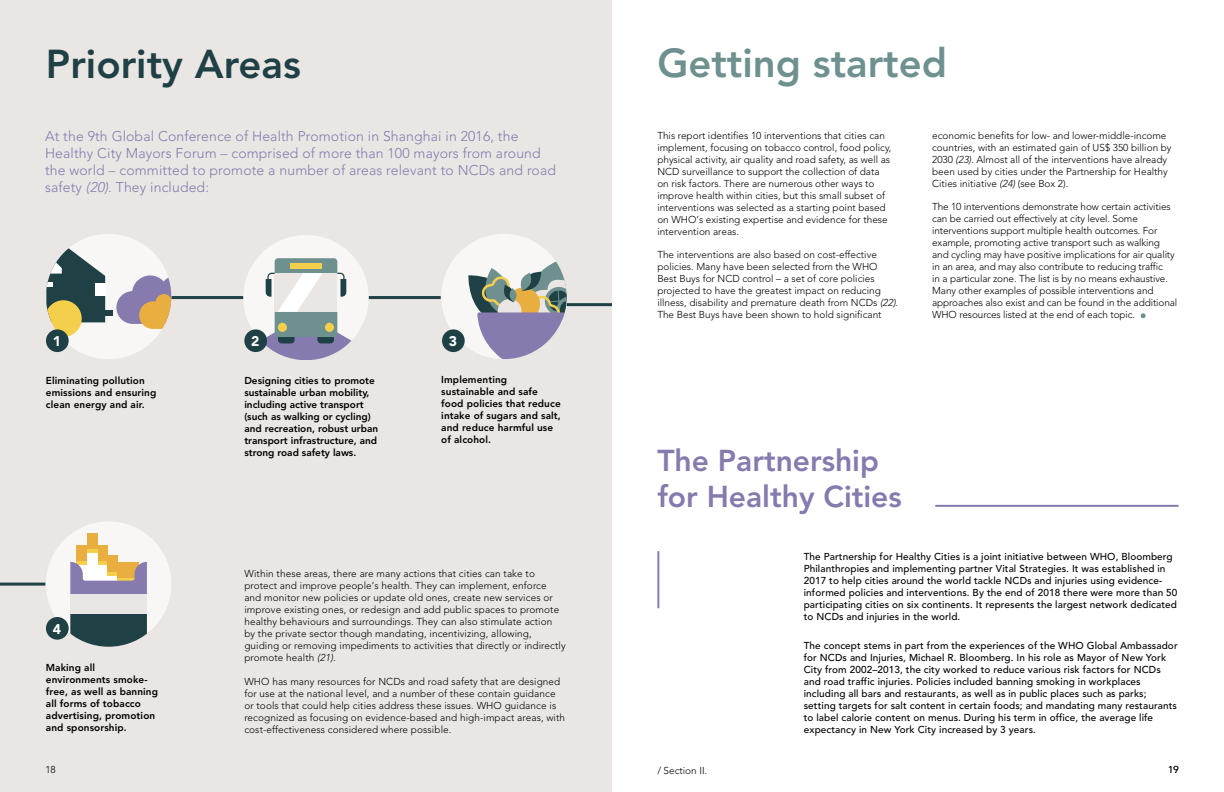
<style>
.page{position:relative;width:1224px;height:792px;background:#fff}
.page>*{position:absolute;margin:0;border:0;box-sizing:border-box;transform-origin:0 0}
.t1{font:800 40px "Avenir";color:#6e918f}
.t2{font:800 40px "Avenir";color:#1f4146}
.t3{font:800 30px/36px "Avenir";color:#867aae}
.t4{font:300 14px/17px "Avenir";letter-spacing:.01em;color:#867aae}
.t5{font:900 14px "Avenir";color:#fff}
.t6{font:300 10px/12px "Avenir";color:#000}
.t7{font:500 10px/12px "Avenir";letter-spacing:.01em;color:#000}
.t8{font:800 10px/12px "Avenir";letter-spacing:.01em;color:#000}
.s1{font-style:italic}
</style>
<div class="page">
<div style="left:0;top:0;width:612px;height:792px;background:#eae6e4"></div>
<hr style="left:171px;top:296px;width:72px;height:3px;background:#1f4146">
<hr style="left:369px;top:296px;width:72px;height:3px;background:#1f4146">
<hr style="left:567px;top:303px;width:45px;height:3px;background:#1f4146">
<div style="left:243px;top:235px;width:126px;height:125px;background:#f8f7f6;border-radius:50%"></div>
<div style="left:46px;top:234px;width:125px;height:125px;background:#f8f7f6;border-radius:50%"></div>
<svg style="left:116px;top:275px;width:55px;height:54px"></svg>
<div style="left:98px;top:310px;width:15px;height:5px;background:#1f4146"></div>
<svg style="left:46px;top:248px;width:59px;height:89px"></svg>
<div style="left:46px;top:329px;width:23px;height:23px;background:#1f4146;border-radius:50%"></div>
<div style="left:46px;top:521px;width:125px;height:126px;background:#f8f7f6;border-radius:50%"></div>
<div style="left:77px;top:545px;width:10px;height:18px;background:#e8ae40"></div>
<hr style="left:77px;top:561px;width:10px;height:4px;background:#f3cf4c">
<div style="left:97px;top:545px;width:10px;height:18px;background:#e8ae40"></div>
<hr style="left:97px;top:561px;width:10px;height:4px;background:#f3cf4c">
<div style="left:107px;top:556px;width:11px;height:17px;background:#e8ae40"></div>
<div style="left:87px;top:553px;width:10px;height:43px;background:#fff"></div>
<div style="left:87px;top:534px;width:10px;height:17px;background:#e8ae40"></div>
<hr style="left:87px;top:549px;width:10px;height:4px;background:#f3cf4c">
<svg style="left:70px;top:562px;width:77px;height:85px"></svg>
<div style="left:70px;top:594px;width:77px;height:20px;background:#eae6e4"></div>
<hr style="left:0;top:583px;width:45px;height:3px;background:#1f4146">
<div style="left:46px;top:617px;width:23px;height:23px;background:#1f4146;border-radius:50%"></div>
<hr style="left:935px;top:505px;width:244px;height:2px;background:#867aae">
<svg style="left:1141px;top:313px;width:5px;height:5px"></svg>
<svg style="left:243px;top:258px;width:126px;height:102px"></svg>
<div style="left:278px;top:323px;width:9px;height:9px;background:#f3cf4c;border-radius:50%"></div>
<div style="left:325px;top:323px;width:9px;height:9px;background:#f3cf4c;border-radius:50%"></div>
<div style="left:244px;top:329px;width:23px;height:23px;background:#1f4146;border-radius:50%"></div>
<hr style="left:657px;top:551px;width:2px;height:57px;background:#867aae">
<div style="left:441px;top:234px;width:126px;height:125px;background:#f8f7f6;border-radius:50%"></div>
<svg style="left:468px;top:261px;width:99px;height:98px"></svg>
<div style="left:442px;top:329px;width:23px;height:23px;background:#1f4146;border-radius:50%"></div>
<h1 class="t2" style="left:46px;top:40px;width:256px">Priority Areas</h1>
<h1 class="t1" style="left:657px;top:40px;width:291px">Getting started</h1>
<p class="t4" style="left:45px;top:128px;width:512px">At the 9th Global Conference of Health Promotion in Shanghai in 2016, the Healthy City Mayors Forum – comprised of more than 100 mayors from around the world – committed to promote a number of areas relevant to NCDs and road safety <span class="s1">(20).</span> They included:</p>
<p class="t6" style="left:657px;top:129px;width:236px">This report identifies 10 interventions that cities can implement, focusing on tobacco control, food policy, physical activity, air quality and road safety, as well as NCD surveillance to support the collection of data on risk factors. There are numerous other ways to improve health within cities, but this small subset of interventions was selected as a starting point based on WHO’s existing expertise and evidence for these intervention areas.</p>
<p class="t6" style="left:657px;top:249px;width:244px">The interventions are also based on cost-effective policies. Many have been selected from the WHO<br>Best Buys for NCD control – a set of core policies projected to have the greatest impact on reducing illness, disability and premature death from NCDs <span class="s1">(22).<br></span>The Best Buys have been shown to hold significant</p>
<h3 class="t5" style="left:53px;top:333px;width:10px">1</h3>
<h3 class="t5" style="left:251px;top:333px;width:10px">2</h3>
<h3 class="t5" style="left:449px;top:333px;width:10px">3</h3>
<p class="t8" style="left:46px;top:375px;width:112px">Eliminating pollution emissions and ensuring clean energy and air.</p>
<p class="t8" style="left:244px;top:375px;width:135px">Designing cities to promote sustainable urban mobility, including active transport (such as walking or cycling) and recreation, robust urban transport infrastructure, and strong road safety laws.</p>
<p class="t8" style="left:441px;top:374px;width:121px">Implementing sustainable and safe food policies that reduce intake of sugars and salt, and reduce harmful use of alcohol.</p>
<h2 class="t3" style="left:657px;top:443px;width:246px">The Partnership for Healthy Cities</h2>
<p class="t6" style="left:932px;top:129px;width:241px">economic benefits for low- and lower-middle-income countries, with an estimated gain of US$ 350 billion by 2030 <span class="s1">(23).</span>Almost all of the interventions have already been used by cities under the Partnership for Healthy Cities initiative <span class="s1">(24)</span>(see Box 2).</p>
<p class="t6" style="left:932px;top:201px;width:247px">The 10 interventions demonstrate how certain activities can be carried out effectively at city level. Some interventions support multiple health outcomes. For example, promoting active transport such as walking and cycling may have positive implications for air quality in an area, and may also contribute to reducing traffic<br>in a particular zone. The list is by no means exhaustive.<br>Many other examples of possible interventions and approaches also exist and can be found in the additional WHO resources listed at the end of each topic.</p>
<h3 class="t5" style="left:53px;top:621px;width:10px">4</h3>
<p class="t8" style="left:46px;top:661px;width:114px">Making all environments smoke&shy;free, as well as banning all forms of tobacco advertising, promotion and sponsorship.</p>
<p class="t6" style="left:45px;top:763px;width:12px">18</p>
<p class="t6" style="left:244px;top:568px;width:323px">Within these areas, there are many actions that cities can take to protect and improve people’s health. They can implement, enforce and monitor new policies or update old ones, create new services or improve existing ones, or redesign and add public spaces to promote healthy behaviours and surroundings. They can also stimulate action by the private sector though mandating, incentivizing, allowing, guiding or removing impediments to activities that directly or indirectly promote health <span class="s1">(21).</span></p>
<p class="t6" style="left:244px;top:675px;width:322px">WHO has many resources for NCDs and road safety that are designed for use at the national level, and a number of these contain guidance or tools that could help cities address these issues. WHO guidance is recognized as focusing on evidence-based and high-impact areas, with cost-effectiveness considered where possible.</p>
<p class="t6" style="left:657px;top:764px;width:51px">/ Section II.</p>
<p class="t7" style="left:804px;top:551px;width:375px">The Partnership for Healthy Cities is a joint initiative between WHO, Bloomberg Philanthropies and implementing partner Vital Strategies. It was established in 2017 to help cities around the world tackle NCDs and injuries using evidence&shy;informed policies and interventions. By the end of 2018 there were more than 50 participating cities on six continents. It represents the largest network dedicated to NCDs and injuries in the world.</p>
<p class="t7" style="left:804px;top:640px;width:375px">The concept stems in part from the experiences of the WHO Global Ambassador for NCDs and Injuries, Michael R. Bloomberg. In his role as Mayor of New York City from 2002–2013, the city worked to reduce various risk factors for NCDs and road traffic injuries. Policies included banning smoking in workplaces including all bars and restaurants, as well as in public places such as parks; setting targets for salt content in certain foods; and mandating many restaurants to label calorie content on menus. During his term in office, the average life expectancy in New York City increased by 3 years.</p>
<p class="t6" style="left:1168px;top:763px;width:12px">19</p>
</div>
